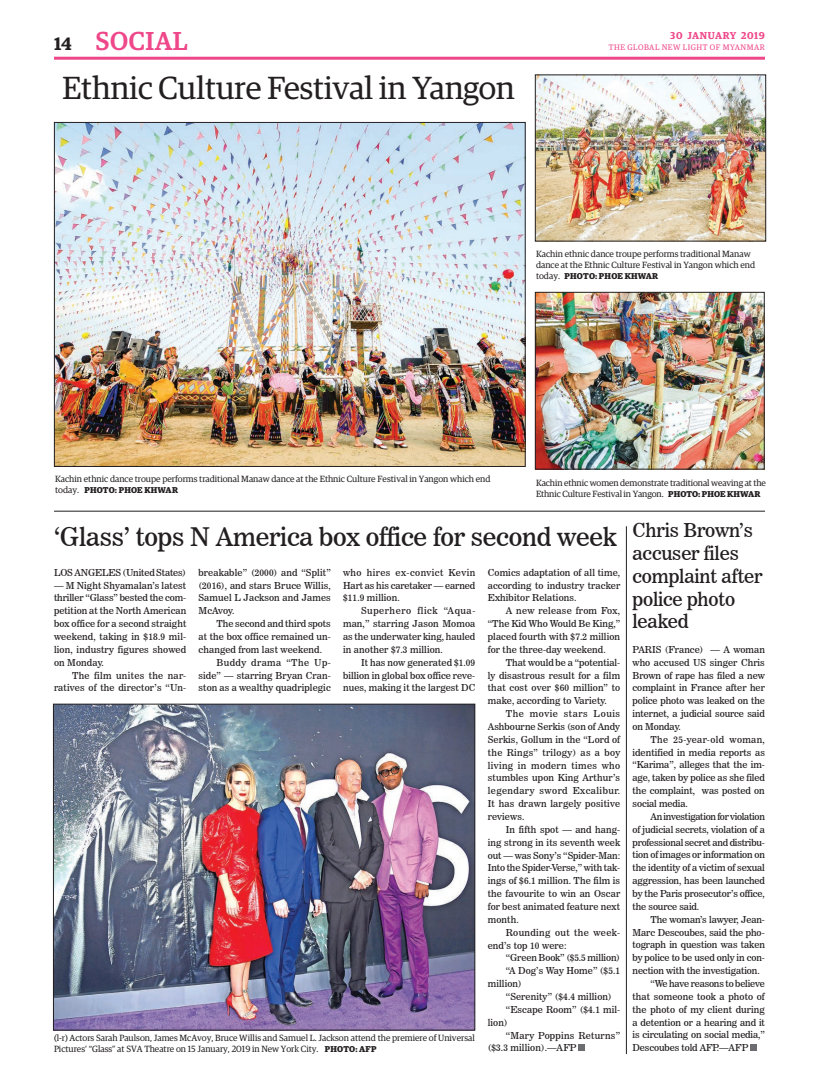
<style>
.page{position:relative;width:819px;height:1080px;background:#fff}
.page>*{position:absolute;margin:0;border:0;box-sizing:border-box;transform-origin:0 0}
.t1{font:32px "Guardian Egyp";color:#231f20}
.t2{font:500 26px "Guardian Egyp";letter-spacing:.02em;color:#ef488a}
.t3{font:25.5px "News 706 BT Roman C";letter-spacing:-.01em;color:#231f20}
.t4{font:19px/22.8px "News 706 BT Roman C";letter-spacing:-.01em;color:#231f20}
.t5{font:600 10px "Guardian Egyp";letter-spacing:.06em;color:#ef488a}
.t6{font:9.5px/12.9px "News 706 BT Roman C";letter-spacing:.01em;color:#231f20;text-align:justify}
.t7{font:9.5px "News 706 BT Roman C";letter-spacing:-.01em;color:#231f20}
.t8{font:9.5px/12.9px "News 706 BT Roman C";letter-spacing:.035em;color:#231f20}
.t9{font:9.5px "News 706 BT Roman C";letter-spacing:-.015em;color:#231f20}
.t10{font:9.5px "News 706 BT Roman C";letter-spacing:-.02em;color:#231f20}
.t11{font:9.5px "News 706 BT Roman C";letter-spacing:.04em;color:#231f20}
.t12{font:9px/10.8px "Guardian Egyp";color:#231f20}
.t13{font:700 8.5px "Guardian Egyp";letter-spacing:.02em;color:#231f20}
.t14{font:8px "Guardian Egyp";letter-spacing:.06em;color:#ef488a}
.s1{font-weight:600;font-size:18px;color:#231f20}
.s2{font-weight:400;font-size:9px}
.s3{font-weight:700;font-size:8.5px}
</style>
<div class="page">
<hr style="left:54px;top:57px;width:711px;height:3px;background:#ef488a">
<img style="left:55px;top:706px;width:418px;height:322px">
<div style="left:53px;top:704px;width:422px;height:326px;border:1px solid #231f20"></div>
<hr style="left:54px;top:511px;width:711px;height:1px;background:#231f20">
<div style="left:578px;top:1045px;width:7px;height:6px;background:#6c6d70"></div>
<div style="left:750px;top:1045px;width:7px;height:6px;background:#6c6d70"></div>
<hr style="left:626px;top:526px;width:1px;height:528px;background:#231f20">
<img style="left:537px;top:294px;width:225px;height:173px">
<div style="left:535px;top:292px;width:229px;height:177px;border:1px solid #231f20"></div>
<img style="left:56px;top:124px;width:467px;height:341px">
<img style="left:537px;top:77px;width:227px;height:162px">
<div style="left:535px;top:75px;width:231px;height:166px;border:1px solid #231f20"></div>
<h2 class="t2" style="left:54px;top:23px;width:135px"><span class="s1">14</span> SOCIAL</h2>
<p class="t5" style="left:670px;top:28px;width:96px">30 JANUARY 2019</p>
<p class="t14" style="left:609px;top:42px;width:158px">THE GLOBAL NEW LIGHT OF MYANMAR</p>
<h1 class="t1" style="left:63px;top:66px;width:454px">Ethnic Culture Festival in Yangon</h1>
<p class="t12" style="left:536px;top:248px;width:221px">Kachin ethnic dance troupe performs traditional Manaw dance at the Ethnic Culture Festival in Yangon which end</p>
<p class="t13" style="left:536px;top:269px;width:124px"><span class="s2">today.</span> PHOTO: PHOE KHWAR</p>
<p class="t12" style="left:55px;top:473px;width:437px">Kachin ethnic dance troupe performs traditional Manaw dance at the Ethnic Culture Festival in Yangon which end</p>
<p class="t13" style="left:55px;top:484px;width:124px"><span class="s2">today.</span> PHOTO: PHOE KHWAR</p>
<p class="t12" style="left:536px;top:477px;width:231px">Kachin ethnic women demonstrate traditional weaving at the<br>Ethnic Culture Festival in Yangon. <span class="s3">PHOTO: PHOE KHWAR</span></p>
<h3 class="t3" style="left:54px;top:521px;width:564px">‘Glass’ tops N America box office for second week</h3>
<p class="t9" style="left:54px;top:567px;width:134px">LOS ANGELES (United States)</p>
<p class="t6" style="left:54px;top:579px;width:134px">— M Night Shyamalan’s latest thriller “Glass” bested the com&shy;petition at the North American box office for a second straight weekend, taking in $18.9 mil&shy;lion, industry figures showed on Monday.</p>
<p class="t6" style="left:54px;top:669px;width:134px;text-align:right">The film unites the nar&shy;ratives of the director’s “Un-</p>
<p class="t6" style="left:199px;top:566px;width:134px">breakable” (2000) and “Split” (2016), and stars Bruce Willis, Samuel L Jackson and James McAvoy.</p>
<p class="t6" style="left:217px;top:617px;width:116px">The second and third spots</p>
<p class="t6" style="left:199px;top:630px;width:134px">at the box office remained un-</p>
<p class="t6" style="left:199px;top:643px;width:125px">changed from last weekend.</p>
<p class="t11" style="left:217px;top:657px;width:116px">Buddy drama “The Up-</p>
<p class="t6" style="left:199px;top:669px;width:134px">side” — starring Bryan Cran-</p>
<p class="t6" style="left:199px;top:682px;width:134px">ston as a wealthy quadriplegic</p>
<p class="t6" style="left:343px;top:566px;width:134px">who hires ex-convict Kevin Hart as his caretaker — earned $11.9 million.</p>
<p class="t6" style="left:343px;top:604px;width:134px;text-indent:18px">Superhero flick “Aqua&shy;man,” starring Jason Momoa as the underwater king, hauled in another $7.3 million.</p>
<p class="t6" style="left:343px;top:656px;width:134px;text-indent:18px">It has now generated $1.09 billion in global box office reve&shy;nues, making it the largest DC</p>
<p class="t6" style="left:488px;top:566px;width:134px">Comics adaptation of all time, according to industry tracker Exhibitor Relations.</p>
<p class="t6" style="left:488px;top:604px;width:134px;text-indent:18px">A new release from Fox, “The Kid Who Would Be King,” placed fourth with $7.2 million for the three-day weekend.</p>
<p class="t6" style="left:488px;top:656px;width:134px;text-indent:18px">That would be a “potential&shy;ly disastrous result for a film that cost over $60 million” to make, according to Variety.</p>
<p class="t6" style="left:488px;top:707px;width:134px;text-indent:18px">The movie stars Louis Ashbourne Serkis (son of Andy Serkis, Gollum in the “Lord of the Rings” trilogy) as a boy living in modern times who stumbles upon King Arthur’s legendary sword Excalibur.<br>It has drawn largely positive reviews.</p>
<p class="t6" style="left:488px;top:823px;width:134px;text-indent:18px">In fifth spot — and hang&shy;ing strong in its seventh week out — was Sony’s “Spider-Man:<br>Into the Spider-Verse,” with tak&shy;ings of $6.1 million. The film is the favourite to win an Oscar for best animated feature next month.</p>
<p class="t8" style="left:488px;top:926px;width:134px;text-indent:18px">Rounding out the week&shy;end’s top 10 were:</p>
<p class="t7" style="left:506px;top:952px;width:116px">“Green Book” ($5.5 million)</p>
<p class="t6" style="left:506px;top:964px;width:116px">“A Dog’s Way Home” ($5.1</p>
<p class="t6" style="left:488px;top:977px;width:36px">million)</p>
<p class="t6" style="left:506px;top:990px;width:107px">“Serenity” ($4.4 million)</p>
<p class="t6" style="left:506px;top:1003px;width:116px">“Escape Room” ($4.1 mil-</p>
<p class="t6" style="left:488px;top:1016px;width:21px">lion)</p>
<p class="t6" style="left:506px;top:1029px;width:116px">“Mary Poppins Returns”</p>
<p class="t6" style="left:488px;top:1041px;width:90px">($3.3 million).—AFP</p>
<p class="t12" style="left:54px;top:1032px;width:422px">(l-r) Actors Sarah Paulson, James McAvoy, Bruce Willis and Samuel L. Jackson attend the premiere of Universal<br>Pictures’ “Glass” at SVA Theatre on 15 January, 2019 in New York City. <span class="s3">PHOTO: AFP</span></p>
<h3 class="t4" style="left:633px;top:519px;width:131px">Chris Brown’s accuser files complaint after police photo leaked</h3>
<p class="t6" style="left:633px;top:643px;width:134px">PARIS (France) — A woman who accused US singer Chris Brown of rape has filed a new complaint in France after her police photo was leaked on the internet, a judicial source said on Monday.</p>
<p class="t6" style="left:633px;top:733px;width:134px;text-indent:18px">The 25-year-old woman, identified in media reports as “Karima”, alleges that the im&shy;age, taken by police as she filed the complaint, was posted on social media.</p>
<p class="t6" style="left:633px;top:810px;width:134px;text-indent:18px">An investigation for violation of judicial secrets, violation of a professional secret and distribu&shy;tion of images or information on the identity of a victim of sexual aggression, has been launched by the Paris prosecutor’s office, the source said.</p>
<p class="t7" style="left:651px;top:914px;width:116px">The woman’s lawyer, Jean-</p>
<p class="t7" style="left:633px;top:926px;width:134px">Marc Descoubes, said the pho-</p>
<p class="t7" style="left:633px;top:939px;width:134px">tograph in question was taken</p>
<p class="t7" style="left:633px;top:952px;width:134px">by police to be used only in con-</p>
<p class="t7" style="left:633px;top:965px;width:129px">nection with the investigation.</p>
<p class="t10" style="left:651px;top:978px;width:116px">“We have reasons to believe</p>
<p class="t6" style="left:633px;top:990px;width:134px">that someone took a photo of</p>
<p class="t6" style="left:633px;top:1003px;width:134px">the photo of my client during</p>
<p class="t7" style="left:633px;top:1016px;width:134px">a detention or a hearing and it</p>
<p class="t7" style="left:633px;top:1029px;width:134px">is circulating on social media,”</p>
<p class="t7" style="left:633px;top:1042px;width:117px">Descoubes told AFP.—AFP</p>
</div>
